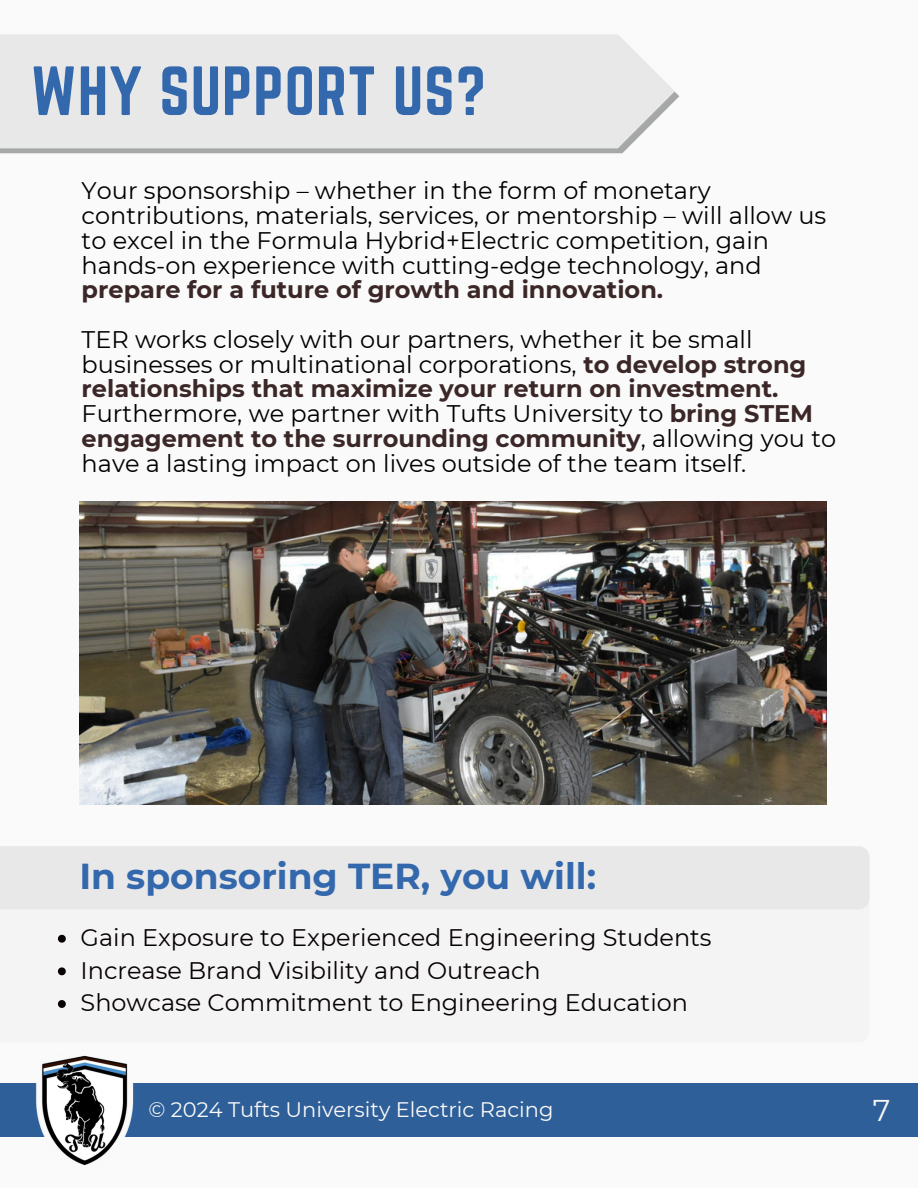
<style>
.page{position:relative;width:918px;height:1188px;background:#fafafa}
.page>*{position:absolute;margin:0;border:0;box-sizing:border-box;transform-origin:0 0}
.t1{font:60.75px "Norwester";letter-spacing:.015em;color:#3468ad}
.t2{font:700 36px "Montserrat";color:#3468ad}
.t3{font:30px "Montserrat";color:#f6f6f6}
.t4{font:24px/24.8px "Montserrat";color:#000}
.t5{font:24px "Montserrat";color:#070201}
.t6{font:21px "Montserrat";color:#fafafa}
.s1{font-weight:700;color:#3b2727}
</style>
<div class="page">
<div style="left:0;top:1084px;width:918px;height:53px;background:#2f5f98"></div>
<img style="left:31px;top:1055px;width:108px;height:111px">
<svg style="left:0;top:909px;width:860px;height:96px"></svg>
<div style="left:0;top:846px;width:870px;height:63px;background:#e8e8e8"></div>
<svg style="left:0;top:92px;width:679px;height:61px;background:#b5b5b5"></svg>
<div style="left:0;top:34px;width:675px;height:114px;background:#e8e8e8"></div>
<img style="left:79px;top:502px;width:747px;height:302px">
<svg style="left:58px;top:935px;width:8px;height:8px"></svg>
<svg style="left:58px;top:967px;width:8px;height:8px"></svg>
<svg style="left:58px;top:1000px;width:8px;height:8px"></svg>
<h3 class="t1" style="left:31px;top:54px;width:457px">WHY SUPPORT US?</h3>
<p class="t4" style="left:82px;top:178px;width:746px">Your sponsorship – whether in the form of monetary contributions, materials, services, or mentorship – will allow us to excel in the Formula Hybrid+Electric competition, gain hands-on experience with cutting-edge technology, and <span class="s1">prepare for a future of growth and innovation.</span></p>
<h2 class="t4" style="left:82px;top:327px;width:756px">TER works closely with our partners, whether it be small businesses or multinational corporations, <span class="s1">to develop strong relationships that maximize your return on investment.<br></span>Furthermore, we partner with Tufts University to <span class="s1">bring STEM engagement to the surrounding community</span>, allowing you to have a lasting impact on lives outside of the team itself.</h2>
<p class="t2" style="left:79px;top:854px;width:518px">In sponsoring TER, you will:</p>
<p class="t5" style="left:81px;top:923px;width:632px">Gain Exposure to Experienced Engineering Students</p>
<p class="t5" style="left:81px;top:955px;width:462px">Increase Brand Visibility and Outreach</p>
<p class="t5" style="left:81px;top:988px;width:609px">Showcase Commitment to Engineering Education</p>
<p class="t6" style="left:148px;top:1097px;width:407px">© 2024 Tufts University Electric Racing</p>
<p class="t3" style="left:873px;top:1092px;width:19px">7</p>
</div>
